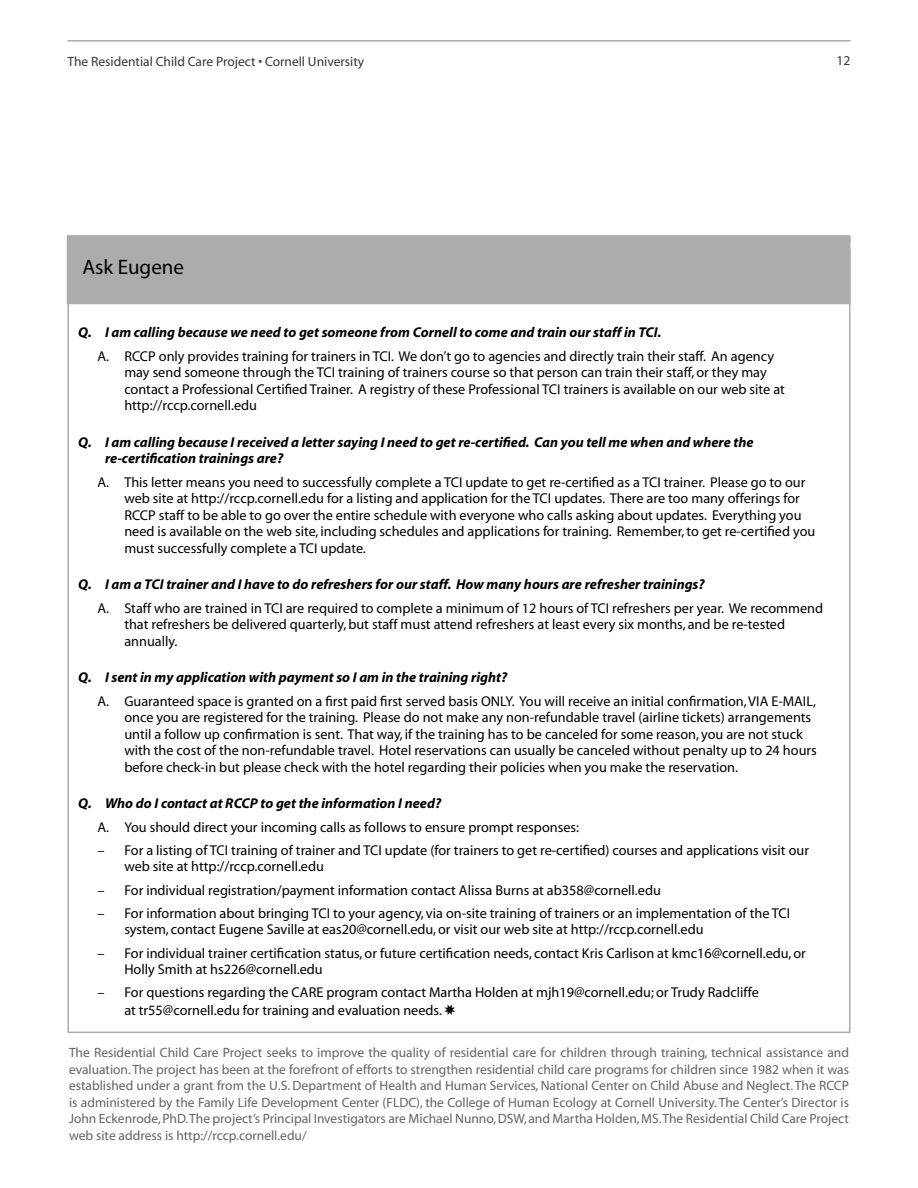
<style>
.page{position:relative;width:918px;height:1188px;background:#fff}
.page>*{position:absolute;margin:0;border:0;box-sizing:border-box;transform-origin:0 0}
.t1{font:21px "Myriad";color:#000}
.t2{font:14.25px/16.5px "Myriad";color:#000}
.t3{font:italic 700 14.25px/16.5px "Myriad";color:#000}
.t4{font:13.5px/16.5px "Myriad";color:#636363;text-align:justify}
.t5{font:13.5px "Myriad";color:#363636}
</style>
<div class="page">
<hr style="left:68px;top:40px;width:782px;height:1px;background:#7d7d7d">
<div style="left:67px;top:235px;width:783px;height:69px;background:#acacac"></div>
<p class="t5" style="left:68px;top:55px;width:298px">The Residential Child Care Project • Cornell University</p>
<p class="t5" style="left:837px;top:54px;width:15px">12</p>
<h1 class="t1" style="left:82px;top:256px;width:103px">Ask Eugene</h1>
<p class="t3" style="left:78px;top:325px;width:585px">Q. I am calling because we need to get someone from Cornell to come and train our staff in TCI.</p>
<p class="t2" style="left:124px;top:348px;width:662px;text-indent:-27px">A. RCCP only provides training for trainers in TCI. We don’t go to agencies and directly train their staff. An agency may send someone through the TCI training of trainers course so that person can train their staff, or they may contact a Professional Certified Trainer. A registry of these Professional TCI trainers is available on our web site at http://rccp.cornell.edu</p>
<p class="t3" style="left:105px;top:434px;width:650px;text-indent:-27px">Q. I am calling because I received a letter saying I need to get re-certified. Can you tell me when and where the re-certification trainings are?</p>
<p class="t2" style="left:124px;top:474px;width:693px;text-indent:-27px">A. This letter means you need to successfully complete a TCI update to get re-certified as a TCI trainer. Please go to our web site at http://rccp.cornell.edu for a listing and application for the TCI updates. There are too many offerings for RCCP staff to be able to go over the entire schedule with everyone who calls asking about updates. Everything you need is available on the web site, including schedules and applications for training. Remember, to get re-certified you must successfully complete a TCI update.</p>
<p class="t3" style="left:78px;top:577px;width:628px">Q. I am a TCI trainer and I have to do refreshers for our staff. How many hours are refresher trainings?</p>
<p class="t2" style="left:124px;top:600px;width:700px;text-indent:-27px">A. Staff who are trained in TCI are required to complete a minimum of 12 hours of TCI refreshers per year. We recommend that refreshers be delivered quarterly, but staff must attend refreshers at least every six months, and be re-tested annually.</p>
<p class="t3" style="left:78px;top:670px;width:431px">Q. I sent in my application with payment so I am in the training right?</p>
<p class="t2" style="left:124px;top:693px;width:694px;text-indent:-27px">A. Guaranteed space is granted on a first paid first served basis ONLY. You will receive an initial confirmation, VIA E-MAIL, once you are registered for the training. Please do not make any non-refundable travel (airline tickets) arrangements until a follow up confirmation is sent. That way, if the training has to be canceled for some reason, you are not stuck with the cost of the non-refundable travel. Hotel reservations can usually be canceled without penalty up to 24 hours before check-in but please check with the hotel regarding their policies when you make the reservation.</p>
<p class="t3" style="left:78px;top:796px;width:365px">Q. Who do I contact at RCCP to get the information I need?</p>
<p class="t2" style="left:97px;top:819px;width:483px">A. You should direct your incoming calls as follows to ensure prompt responses:</p>
<p class="t2" style="left:124px;top:842px;width:686px;text-indent:-27px">– For a listing of TCI training of trainer and TCI update (for trainers to get re-certified) courses and applications visit our web site at http://rccp.cornell.edu</p>
<p class="t2" style="left:97px;top:882px;width:565px">– For individual registration/payment information contact Alissa Burns at ab358@cornell.edu</p>
<p class="t2" style="left:124px;top:905px;width:667px;text-indent:-27px">– For information about bringing TCI to your agency, via on-site training of trainers or an implementation of the TCI system, contact Eugene Saville at eas20@cornell.edu, or visit our web site at http://rccp.cornell.edu</p>
<p class="t2" style="left:124px;top:945px;width:683px;text-indent:-27px">– For individual trainer certification status, or future certification needs, contact Kris Carlison at kmc16@cornell.edu, or<br>Holly Smith at hs226@cornell.edu</p>
<p class="t2" style="left:124px;top:985px;width:636px;line-height:17.2px;text-indent:-27px">– For questions regarding the CARE program contact Martha Holden at mjh19@cornell.edu; or Trudy Radcliffe at tr55@cornell.edu for training and evaluation needs.</p>
<p class="t4" style="left:69px;top:1045px;width:782px">The Residential Child Care Project seeks to improve the quality of residential care for children through training, technical assistance and evaluation. The project has been at the forefront of efforts to strengthen residential child care programs for children since 1982 when it was established under a grant from the U.S. Department of Health and Human Services, National Center on Child Abuse and Neglect. The RCCP is administered by the Family Life Development Center (FLDC), the College of Human Ecology at Cornell University. The Center’s Director is John Eckenrode, PhD. The project’s Principal Investigators are Michael Nunno, DSW, and Martha Holden, MS. The Residential Child Care Project web site address is http://rccp.cornell.edu/</p>
</div>
